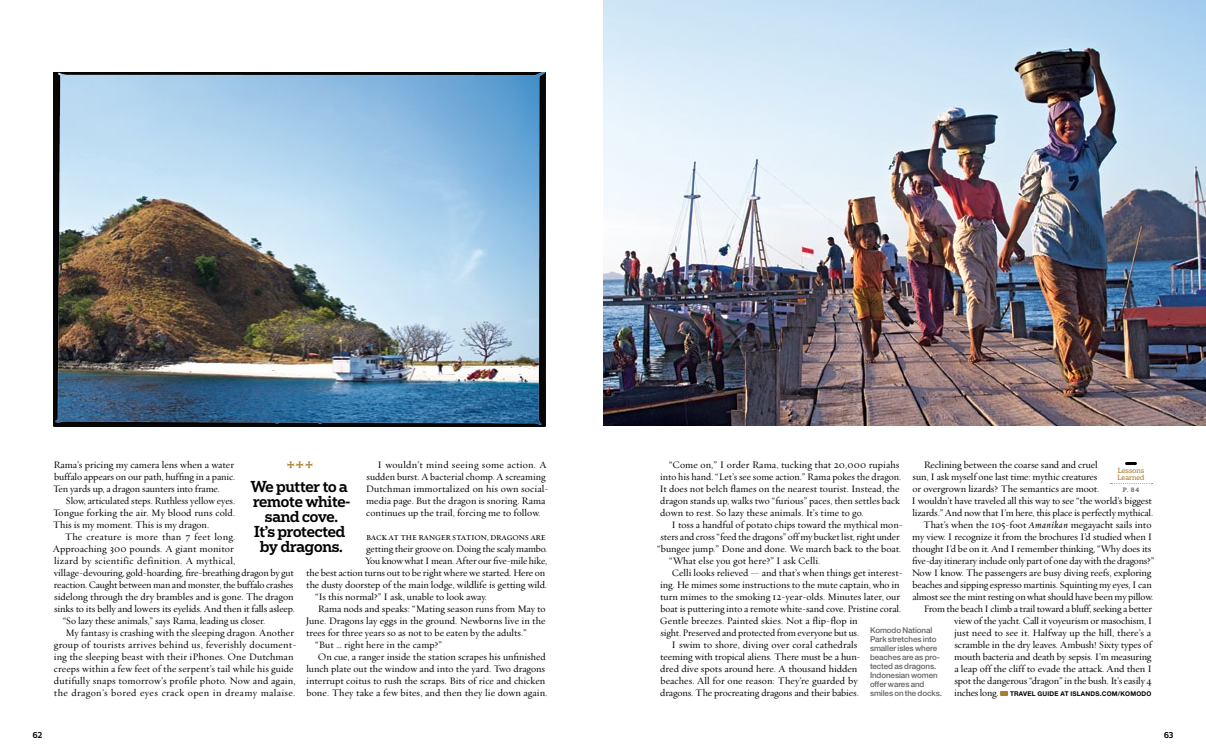
<style>
.page{position:relative;width:1206px;height:756px;background:#fff}
.page>*{position:absolute;margin:0;border:0;box-sizing:border-box;transform-origin:0 0}
.t1{font:500 15px/15px "Popular";letter-spacing:-.02em;color:#000;text-align:center}
.t2{font:10px/12px "Requiem Text HTF Roman";color:#000}
.t3{font:10px "Requiem Text HTF Roman";letter-spacing:.025em;color:#000}
.t4{font:10px "Requiem Text HTF Roman";letter-spacing:-.02em;color:#000}
.t5{font:10px "Requiem Text HTF Roman";letter-spacing:.02em;color:#000}
.t6{font:10px "Requiem Text HTF Roman";letter-spacing:.035em;color:#000}
.t7{font:10px "Requiem Text HTF Small Caps";letter-spacing:-.025em;color:#000}
.t8{font:500 8px/9px "Helvetica Neue LT";letter-spacing:-.01em;color:#636466}
.t9{font:500 8px "Popular";color:#000}
.t10{font:7px/7px "Popular";color:#ab7d2d}
.t11{font:700 6.5px "Helvetica Neue LT";letter-spacing:.03em;color:#000}
.t12{font:500 6px "Popular";color:#636466}
.s1{font-family:"Requiem Text HTF Italic"}
.s2{font-family:"Requiem Text HTF Roman";font-weight:400;font-size:10px}
</style>
<div class="page">
<img style="left:603px;top:0;width:603px;height:426px">
<img style="left:54px;top:72px;width:492px;height:354px">
<div style="left:1000px;top:691px;width:8px;height:5px;background:#ab7d2d"></div>
<svg style="left:1110px;top:483px;width:43px;height:1px"></svg>
<svg style="left:1126px;top:462px;width:10px;height:3px"></svg>
<p class="t2" style="left:53px;top:459px;width:184px">Rama’s pricing my camera lens when a water buffalo appears on our path, huffing in a panic. ∏en yards up, a dragon saunters into frame.</p>
<p class="t2" style="left:53px;top:495px;width:184px;text-align:justify;text-indent:13px">Slow, articulated steps. Ruthless yellow eyes. ∏ongue forking the air. My blood runs cold. ∏his is my moment. ∏his is my dragon.</p>
<p class="t3" style="left:65px;top:531px;width:172px">∏he creature is more than 7 feet long.</p>
<p class="t2" style="left:53px;top:543px;width:182px">Approaching 300 pounds. A giant monitor</p>
<p class="t3" style="left:54px;top:555px;width:183px">lizard by scientific definition. A mythical,</p>
<p class="t2" style="left:54px;top:567px;width:242px">village-devouring, gold-hoarding, fire-breathing dragon by gut</p>
<p class="t2" style="left:54px;top:579px;width:241px">reaction. Caught between man and monster, the buffalo crashes</p>
<p class="t2" style="left:54px;top:591px;width:241px">sidelong through the dry brambles and is gone. ∏he dragon</p>
<p class="t2" style="left:54px;top:603px;width:242px">sinks to its belly and lowers its eyelids. And then it falls asleep.</p>
<p class="t2" style="left:63px;top:615px;width:204px">“So lazy these animals,” says Rama, leading us closer.</p>
<p class="t2" style="left:65px;top:627px;width:230px">My fantasy is crashing with the sleeping dragon. Another</p>
<p class="t5" style="left:54px;top:639px;width:244px">group of tourists arrives behind us, feverishly document-</p>
<p class="t2" style="left:54px;top:651px;width:241px">ing the sleeping beast with their iPhones. One Dutchman</p>
<p class="t2" style="left:54px;top:663px;width:241px">creeps within a few feet of the serpent’s tail while his guide</p>
<p class="t2" style="left:54px;top:675px;width:243px">dutifully snaps tomorrow’s profile photo. Now and again,</p>
<p class="t6" style="left:54px;top:687px;width:243px">the dragon’s bored eyes crack open in dreamy malaise.</p>
<p class="t2" style="left:366px;top:459px;width:184px;text-indent:12px">I wouldn’t mind seeing some action. A sudden burst. A bacterial chomp. A screaming Dutchman immortalized on his own social&shy;media page. But the dragon is snoring. Rama continues up the trail, forcing me to follow.</p>
<p class="t7" style="left:366px;top:531px;width:181px">back aπ πhe ranger sπaπion, dragons are</p>
<p class="t2" style="left:366px;top:543px;width:182px">getting their groove on. Doing the scaly mambo.</p>
<p class="t2" style="left:365px;top:555px;width:184px">You know what I mean. After our five-mile hike,</p>
<p class="t2" style="left:306px;top:567px;width:241px">the best action turns out to be right where we started. Here on</p>
<p class="t2" style="left:306px;top:579px;width:242px">the dusty doorstep of the main lodge, wildlife is getting wild.</p>
<p class="t2" style="left:315px;top:591px;width:173px">“Is this normal?” I ask, unable to look away.</p>
<p class="t2" style="left:318px;top:603px;width:229px">Rama nods and speaks: “Mating season runs from May to</p>
<p class="t2" style="left:306px;top:615px;width:241px">June. Dragons lay eggs in the ground. Newborns live in the</p>
<p class="t2" style="left:306px;top:627px;width:222px">trees for three years so as not to be eaten by the adults.”</p>
<p class="t2" style="left:315px;top:639px;width:129px">“But … right here in the camp?”</p>
<p class="t2" style="left:318px;top:651px;width:229px">On cue, a ranger inside the station scrapes his unfinished</p>
<p class="t2" style="left:306px;top:663px;width:240px">lunch plate out the window and into the yard. ∏wo dragons</p>
<p class="t2" style="left:306px;top:675px;width:241px">interrupt coitus to rush the scraps. Bits of rice and chicken</p>
<p class="t2" style="left:306px;top:687px;width:242px">bone. ∏hey take a few bites, and then they lie down again.</p>
<h1 class="t1" style="left:250px;top:478px;width:102px">We putter to a remote white&shy;sand cove.<br>It’s protected by dragons.</h1>
<p class="t2" style="left:660px;top:459px;width:243px;text-indent:9px">“Come on,” I order Rama, tucking that 20,000 rupiahs into his hand. “Let’s see some action.” Rama pokes the dragon.<br>It does not belch flames on the nearest tourist. Instead, the dragon stands up, walks two “furious” paces, then settles back down to rest. So lazy these animals. It’s time to go.</p>
<p class="t2" style="left:672px;top:519px;width:233px">I toss a handful of potato chips toward the mythical mon-</p>
<p class="t2" style="left:660px;top:531px;width:241px">sters and cross “feed the dragons” off my bucket list, right under</p>
<p class="t2" style="left:657px;top:543px;width:246px">“bungee jump.” Done and done. We march back to the boat.</p>
<p class="t2" style="left:669px;top:555px;width:153px">“What else you got here?” I ask Celli.</p>
<p class="t2" style="left:672px;top:567px;width:232px">Celli looks relieved — and that’s when things get interest-</p>
<p class="t2" style="left:660px;top:579px;width:241px">ing. He mimes some instructions to the mute captain, who in</p>
<p class="t2" style="left:660px;top:591px;width:241px">turn mimes to the smoking 12-year-olds. Minutes later, our</p>
<p class="t2" style="left:660px;top:603px;width:242px">boat is puttering into a remote white-sand cove. Pristine coral.</p>
<p class="t2" style="left:660px;top:615px;width:199px">Gentle breezes. Painted skies. Not a flip-flop in</p>
<p class="t2" style="left:660px;top:627px;width:200px">sight. Preserved and protected from everyone but us.</p>
<p class="t2" style="left:672px;top:639px;width:187px">I swim to shore, diving over coral cathedrals</p>
<p class="t2" style="left:660px;top:651px;width:202px">teeming with tropical aliens. ∏here must be a hun-</p>
<p class="t2" style="left:660px;top:663px;width:199px">dred dive spots around here. A thousand hidden</p>
<p class="t2" style="left:660px;top:675px;width:199px">beaches. All for one reason: ∏hey’re guarded by</p>
<p class="t2" style="left:660px;top:687px;width:200px">dragons. ∏he procreating dragons and their babies.</p>
<p class="t2" style="left:924px;top:459px;width:175px">Reclining between the coarse sand and cruel</p>
<p class="t2" style="left:912px;top:471px;width:186px">sun, I ask myself one last time: mythic creatures</p>
<p class="t2" style="left:912px;top:483px;width:188px">or overgrown lizards? ∏he semantics are moot.</p>
<p class="t2" style="left:912px;top:495px;width:242px">I wouldn’t have traveled all this way to see “the world’s biggest</p>
<p class="t2" style="left:912px;top:507px;width:242px">lizards.” And now that I’m here, this place is perfectly mythical.</p>
<p class="t2" style="left:923px;top:519px;width:230px">∏hat’s when the 105-foot <span class="s1">Amanikan</span> megayacht sails into</p>
<p class="t2" style="left:912px;top:531px;width:242px">my view. I recognize it from the brochures I’d studied when I</p>
<p class="t2" style="left:912px;top:543px;width:241px">thought I’d be on it. And I remember thinking, “Why does its</p>
<p class="t2" style="left:912px;top:555px;width:244px">five-day itinerary include only part of one day with the dragons?”</p>
<p class="t2" style="left:912px;top:567px;width:241px">Now I know. ∏he passengers are busy diving reefs, exploring</p>
<p class="t2" style="left:912px;top:579px;width:241px">beaches and sipping espresso martinis. Squinting my eyes, I can</p>
<p class="t2" style="left:912px;top:591px;width:242px">almost see the mint resting on what should have been my pillow.</p>
<p class="t4" style="left:924px;top:603px;width:230px">From the beach I climb a trail toward a bluff, seeking a better</p>
<p class="t2" style="left:954px;top:615px;width:200px">view of the yacht. Call it voyeurism or masochism, I</p>
<p class="t2" style="left:954px;top:627px;width:199px">just need to see it. Halfway up the hill, there’s a</p>
<p class="t2" style="left:954px;top:639px;width:199px">scramble in the dry leaves. Ambush! Sixty types of</p>
<p class="t2" style="left:954px;top:651px;width:199px">mouth bacteria and death by sepsis. I’m measuring</p>
<p class="t2" style="left:954px;top:663px;width:199px">a leap off the cliff to evade the attack. And then I</p>
<p class="t2" style="left:954px;top:675px;width:199px">spot the dangerous “dragon” in the bush. It’s easily 4</p>
<p class="t11" style="left:954px;top:690px;width:133px"><span class="s2">inches long.</span> TRAVEL GUIDE AT ISLANDS</p>
<p class="t11" style="left:1100px;top:690px;width:27px">.COM/KOMODO</p>
<p class="t10" style="left:1118px;top:467px;width:28px">Lessons<br>Learned</p>
<p class="t12" style="left:1123px;top:486px;width:18px">P. 84</p>
<p class="t8" style="left:870px;top:626px;width:73px">Komodo National<br>Park stretches into smaller isles where beaches are as pro&shy;tected as dragons.<br>Indonesian women offer wares and smiles on the docks.</p>
<p class="t9" style="left:33px;top:730px;width:11px">62</p>
<p class="t9" style="left:1164px;top:730px;width:11px">63</p>
</div>
